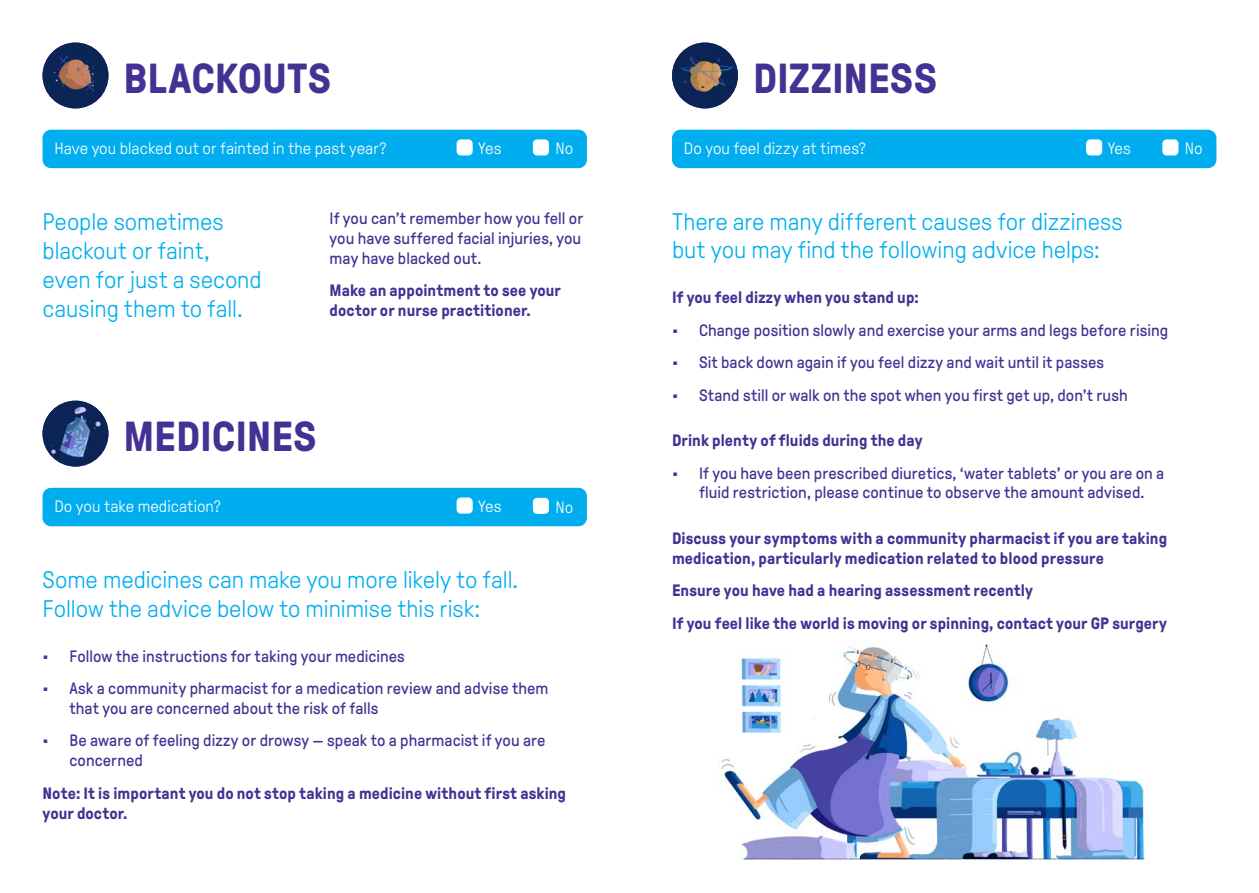
<style>
.page{position:relative;width:1259px;height:893px;background:#fff}
.page>*{position:absolute;margin:0;border:0;box-sizing:border-box;transform-origin:0 0}
.t1{font:700 42px "GT Pressura";color:#443193}
.t2{font:300 24px/28.8px "GT Pressura";color:#00aeef}
.t3{font:16.5px/19.8px "GT Pressura";letter-spacing:.005em;color:#443193}
.t4{font:700 16.5px/19.8px "GT Pressura";letter-spacing:.005em;color:#443193}
.t5{font:300 16.5px "GT Pressura";letter-spacing:.005em;color:#fff}
</style>
<div class="page">
<img style="left:721px;top:642px;width:424px;height:218px">
<div style="left:43px;top:130px;width:544px;height:38px;background:#00aeef;border-radius:9px"></div>
<div style="left:43px;top:488px;width:544px;height:38px;background:#00aeef;border-radius:9px"></div>
<div style="left:456px;top:139px;width:17px;height:16px;background:#fff;border-radius:4px"></div>
<div style="left:456px;top:497px;width:17px;height:17px;background:#fff;border-radius:4px"></div>
<div style="left:533px;top:139px;width:16px;height:16px;background:#fff;border-radius:4px"></div>
<div style="left:533px;top:498px;width:16px;height:16px;background:#fff;border-radius:4px"></div>
<div style="left:672px;top:130px;width:544px;height:38px;background:#00aeef;border-radius:9px"></div>
<div style="left:1086px;top:139px;width:16px;height:16px;background:#fff;border-radius:4px"></div>
<div style="left:1162px;top:139px;width:16px;height:16px;background:#fff;border-radius:4px"></div>
<img style="left:43px;top:43px;width:65px;height:65px;border-radius:33px">
<img style="left:672px;top:43px;width:66px;height:65px;border-radius:33px">
<img style="left:43px;top:401px;width:65px;height:66px;border-radius:33px">
<p class="t1" style="left:124px;top:56px;width:209px">BLACKOUTS</p>
<p class="t5" style="left:54px;top:140px;width:333px">Have you blacked out or fainted in the past year?</p>
<p class="t5" style="left:478px;top:140px;width:25px">Yes</p>
<p class="t5" style="left:555px;top:140px;width:19px">No</p>
<p class="t2" style="left:43px;top:208px;width:221px">People sometimes blackout or faint, even for just a second causing them to fall.</p>
<p class="t3" style="left:330px;top:209px;width:255px">If you can’t remember how you fell or you have suffered facial injuries, you may have blacked out.</p>
<p class="t4" style="left:330px;top:281px;width:233px">Make an appointment to see your doctor or nurse practitioner.</p>
<p class="t1" style="left:124px;top:414px;width:194px">MEDICINES</p>
<p class="t5" style="left:54px;top:498px;width:168px">Do you take medication?</p>
<p class="t5" style="left:478px;top:498px;width:25px">Yes</p>
<p class="t5" style="left:555px;top:498px;width:19px">No</p>
<p class="t2" style="left:43px;top:565px;width:477px">Some medicines can make you more likely to fall.<br>Follow the advice below to minimise this risk:</p>
<p class="t3" style="left:43px;top:646px;width:364px">• Follow the instructions for taking your medicines</p>
<p class="t3" style="left:70px;top:679px;width:480px;text-indent:-27px">• Ask a community pharmacist for a medication review and advise them that you are concerned about the risk of falls</p>
<p class="t3" style="left:70px;top:731px;width:477px;text-indent:-27px">• Be aware of feeling dizzy or drowsy — speak to a pharmacist if you are concerned</p>
<p class="t4" style="left:43px;top:783px;width:525px">Note: It is important you do not stop taking a medicine without first asking your doctor.</p>
<p class="t1" style="left:753px;top:56px;width:185px">DIZZINESS</p>
<p class="t5" style="left:684px;top:140px;width:183px">Do you feel dizzy at times?</p>
<p class="t5" style="left:1107px;top:140px;width:25px">Yes</p>
<p class="t5" style="left:1184px;top:140px;width:19px">No</p>
<p class="t2" style="left:672px;top:207px;width:452px">There are many different causes for dizziness but you may find the following advice helps:</p>
<p class="t4" style="left:672px;top:288px;width:248px">If you feel dizzy when you stand up:</p>
<p class="t3" style="left:672px;top:320px;width:497px">• Change position slowly and exercise your arms and legs before rising</p>
<p class="t3" style="left:672px;top:353px;width:434px">• Sit back down again if you feel dizzy and wait until it passes</p>
<p class="t3" style="left:672px;top:385px;width:457px">• Stand still or walk on the spot when you first get up, don’t rush</p>
<p class="t4" style="left:672px;top:431px;width:252px">Drink plenty of fluids during the day</p>
<p class="t3" style="left:672px;top:463px;width:494px;text-align:center">• If you have been prescribed diuretics, ‘water tablets’ or you are on a fluid restriction, please continue to observe the amount advised.</p>
<p class="t4" style="left:672px;top:528px;width:497px">Discuss your symptoms with a community pharmacist if you are taking medication, particularly medication related to blood pressure</p>
<p class="t4" style="left:672px;top:581px;width:362px">Ensure you have had a hearing assessment recently</p>
<p class="t4" style="left:672px;top:613px;width:496px">If you feel like the world is moving or spinning, contact your GP surgery</p>
</div>
